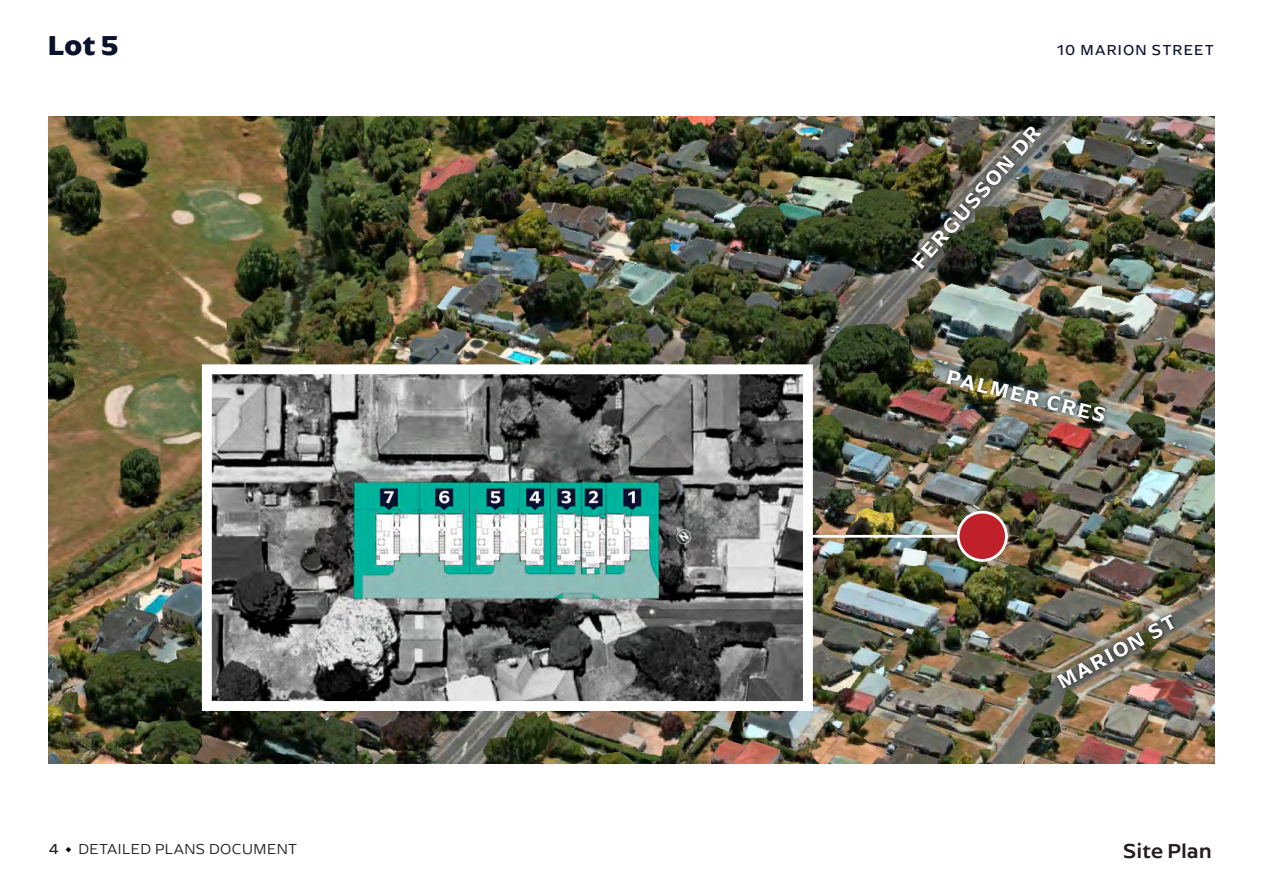
<style>
.page{position:relative;width:1263px;height:893px;background:#fff}
.page>*{position:absolute;margin:0;border:0;box-sizing:border-box;transform-origin:0 0}
.t1{font:700 28.5px "Arpona Sans";color:#0a122e}
.t2{font:500 21px "Arpona Sans";color:#231f20}
.t3{font:600 20.7px "Arpona";color:#fff}
.t4{font:300 15px "Arpona Sans";letter-spacing:.03em;color:#231f20}
.t5{font:15px "Arpona Sans";letter-spacing:.08em;color:#0a122e}
.s1{font-weight:400}
.s2{font-weight:400;color:#000}
</style>
<div class="page">
<img style="left:49px;top:117px;width:1165px;height:646px">
<div style="left:943px;top:366px;width:166px;height:60px;background:#231f20;opacity:.75"></div>
<div style="left:908px;top:123px;width:137px;height:150px;background:#231f20;opacity:.75"></div>
<div style="left:1053px;top:610px;width:125px;height:82px;background:#231f20;opacity:.75"></div>
<hr style="left:755px;top:535px;width:253px;height:3px;background:#fff">
<div style="left:958px;top:512px;width:48px;height:48px;background:#bf2029;border-radius:50%"></div>
<div style="left:957px;top:511px;width:51px;height:51px;border:3px solid #fff;border-radius:50%"></div>
<svg style="left:197px;top:359px;width:621px;height:357px;background:#7c8785"></svg>
<h1 class="t1" style="left:48px;top:27px;width:72px">Lot 5</h1>
<p class="t4" style="left:49px;top:840px;width:250px"><span class="s1">4</span> <span class="s2">•</span> DETAILED PLANS DOCUMENT</p>
<p class="t5" style="left:1057px;top:41px;width:158px">10 MARION STREET</p>
<p class="t3" style="left:906px;top:256px;width:184px;rotate:-48deg">FERGUSSON DR</p>
<p class="t3" style="left:950px;top:364px;width:165px;rotate:14deg">PALMER CRES</p>
<p class="t3" style="left:1053px;top:671px;width:133px;rotate:-28deg">MARION ST</p>
<p class="t2" style="left:1123px;top:836px;width:90px">Site Plan</p>
</div>
